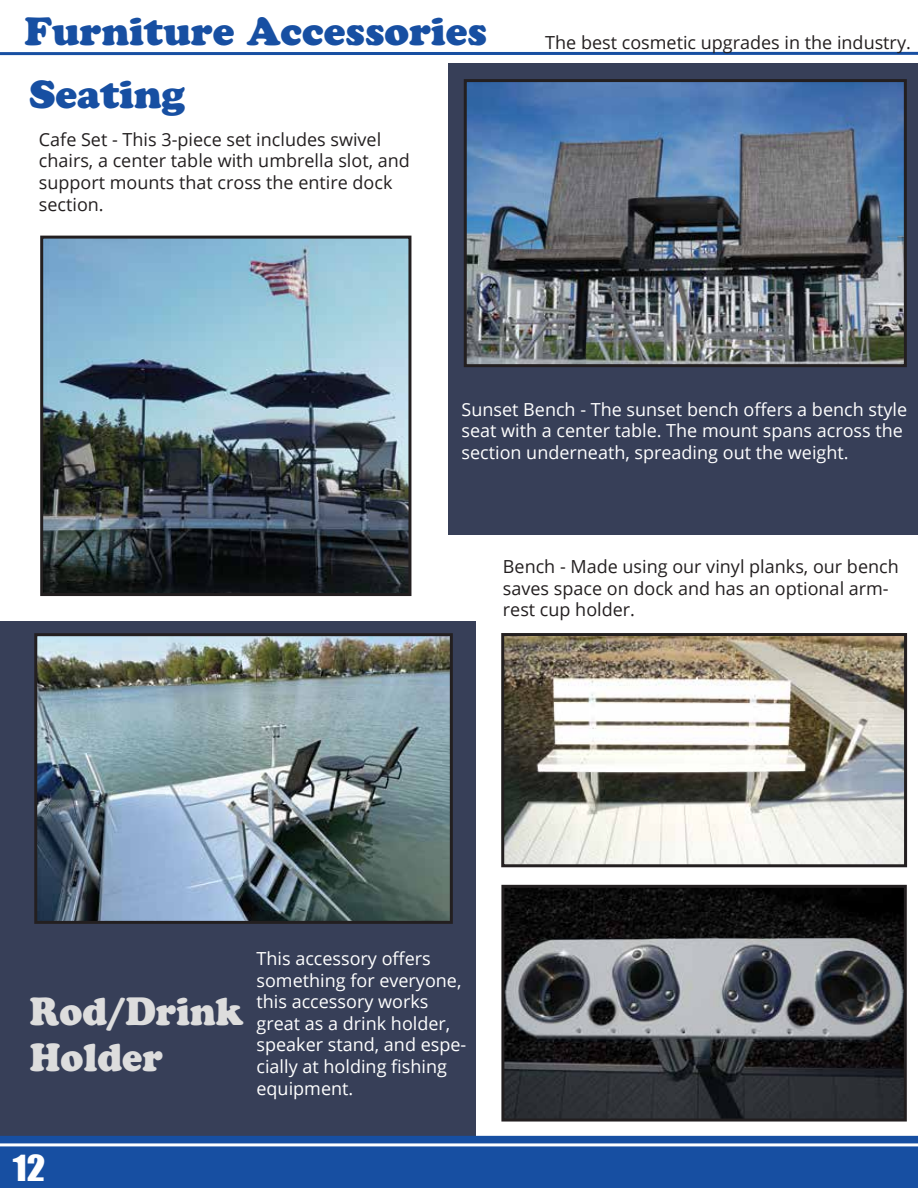
<style>
.page{position:relative;width:918px;height:1188px;background:#fff}
.page>*{position:absolute;margin:0;border:0;box-sizing:border-box;transform-origin:0 0}
.t1{font:39px "Cooper Black Std";color:#174fa2}
.t2{font:39px/46.8px "Cooper Black Std";color:#ddd;scale:.93 1}
.t3{font:33px "Impact";color:#fff;scale:1.11 1}
.t4{font:18px/21.6px "Open Sans";color:#fff}
.t5{font:18px/21.6px "Open Sans";color:#231f20}
</style>
<div class="page">
<div style="left:449px;top:64px;width:469px;height:471px;background:#373f58"></div>
<div style="left:0;top:621px;width:475px;height:524px;background:#373f58"></div>
<div style="left:0;top:1136px;width:918px;height:52px;background:#174fa2"></div>
<hr style="left:0;top:1143px;width:918px;height:3px;background:#fff">
<hr style="left:0;top:52px;width:918px;height:3px;background:#174fa2">
<img style="left:505px;top:637px;width:398px;height:226px">
<div style="left:501px;top:633px;width:406px;height:234px;border:3px solid #231f20"></div>
<img style="left:505px;top:889px;width:398px;height:229px">
<div style="left:501px;top:885px;width:406px;height:237px;border:3px solid #231f20"></div>
<img style="left:44px;top:240px;width:363px;height:352px">
<div style="left:40px;top:236px;width:371px;height:360px;border:3px solid #231f20"></div>
<img style="left:468px;top:83px;width:435px;height:280px">
<div style="left:464px;top:79px;width:443px;height:288px;border:3px solid #231f20"></div>
<img style="left:38px;top:637px;width:411px;height:283px">
<div style="left:34px;top:633px;width:419px;height:291px;border:3px solid #231f20"></div>
<h1 class="t1" style="left:25px;top:8px;width:464px">Furniture Accessories</h1>
<h1 class="t1" style="left:29px;top:71px;width:158px">Seating</h1>
<p class="t5" style="left:39px;top:128px;width:373px">Cafe Set - This 3-piece set includes swivel chairs, a center table with umbrella slot, and support mounts that cross the entire dock section.</p>
<p class="t5" style="left:545px;top:31px;width:367px">The best cosmetic upgrades in the industry.</p>
<p class="t4" style="left:462px;top:398px;width:447px">Sunset Bench - The sunset bench offers a bench style seat with a center table. The mount spans across the section underneath, spreading out the weight.</p>
<p class="t5" style="left:503px;top:555px;width:397px">Bench - Made using our vinyl planks, our bench saves space on dock and has an optional arm&shy;rest cup holder.</p>
<h1 class="t2" style="left:30px;top:987px;width:231px">Rod/Drink<br>Holder</h1>
<p class="t4" style="left:257px;top:947px;width:211px">This accessory offers something for everyone, this accessory works great as a drink holder, speaker stand, and espe&shy;cially at holding fishing equipment.</p>
<h2 class="t3" style="left:13px;top:1143px;width:31px">12</h2>
</div>
